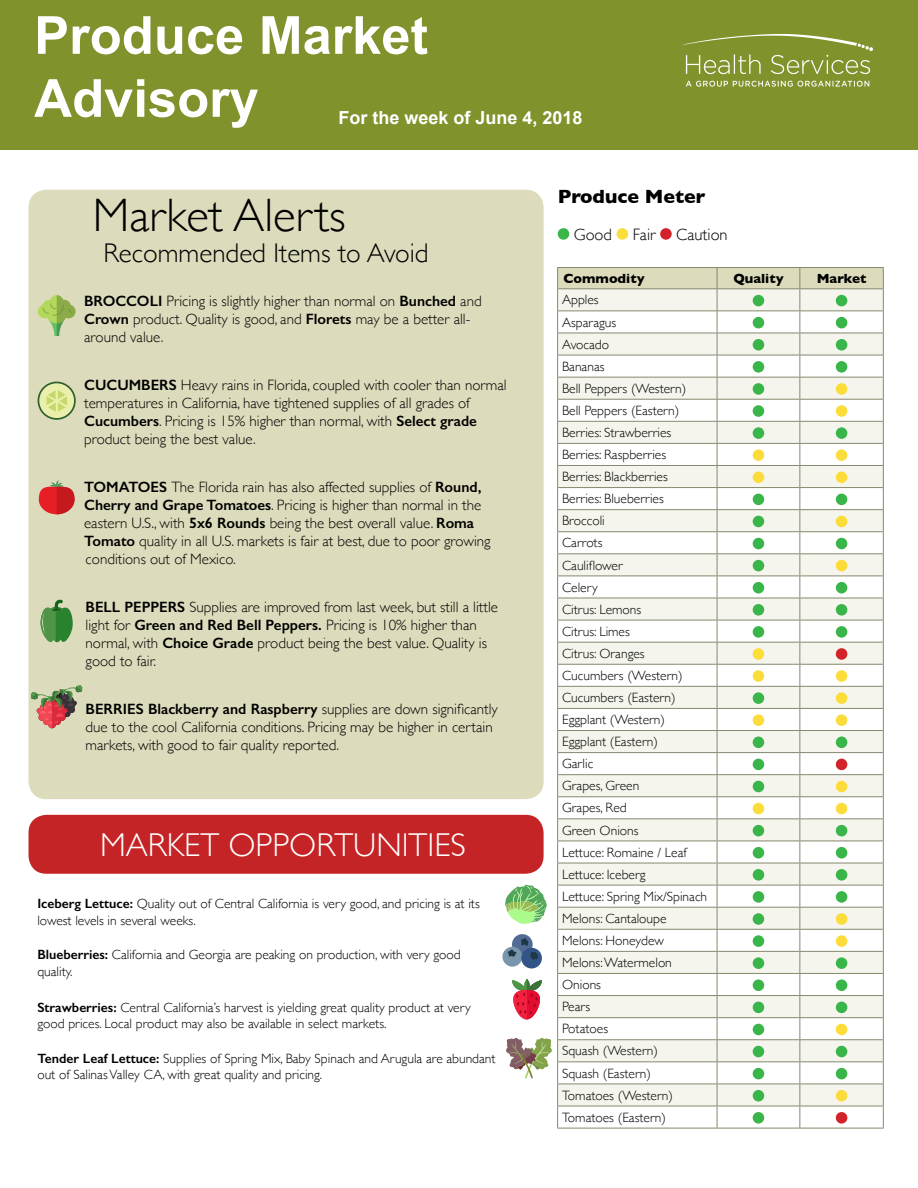
<style>
.page{position:relative;width:918px;height:1188px;background:#fff}
.page>*{position:absolute;margin:0;border:0;box-sizing:border-box;transform-origin:0 0}
.t1{font:700 52.5px/63px "Arial";color:#fff}
.t2{font:300 46.8px "Gill Sans";color:#000}
.t3{font:300 33px "Gill Sans";color:#fff}
.t4{font:300 27px "Gill Sans";color:#000}
.t5{font:700 19.5px "Gill Sans";color:#000}
.t6{font:700 18px "Arial";color:#fff}
.t7{font:300 16.5px "Gill Sans";color:#000}
.t8{font:300 15px/18px "Gill Sans";color:#000}
.t9{font:300 13.5px/22px "Gill Sans";color:#000}
.t10{font:700 13.5px "Gill Sans";color:#000}
.s1{font-weight:600}
</style>
<div class="page">
<div style="left:0;top:0;width:918px;height:150px;background:#80922c"></div>
<div style="left:28px;top:190px;width:516px;height:609px;background:#dcdbbb;border-radius:18px"></div>
<div style="left:28px;top:815px;width:516px;height:59px;background:#c52426;border-radius:18px"></div>
<div style="left:558px;top:228px;width:11px;height:12px;background:#39b54a;border-radius:50%"></div>
<div style="left:617px;top:228px;width:11px;height:12px;background:#fddd38;border-radius:50%"></div>
<div style="left:660px;top:228px;width:12px;height:12px;background:#d2232a;border-radius:50%"></div>
<hr style="left:557px;top:1128px;width:160px;height:1px;background:#85896f">
<hr style="left:717px;top:1128px;width:83px;height:1px;background:#85896f">
<hr style="left:800px;top:1128px;width:84px;height:1px;background:#85896f">
<hr style="left:557px;top:267px;width:160px;height:1px;background:#85896f">
<hr style="left:717px;top:267px;width:83px;height:1px;background:#85896f">
<hr style="left:800px;top:267px;width:84px;height:1px;background:#85896f">
<svg style="left:41px;top:600px;width:32px;height:42px"></svg>
<svg style="left:38px;top:295px;width:38px;height:41px"></svg>
<svg style="left:38px;top:382px;width:38px;height:38px"></svg>
<div style="left:39px;top:383px;width:35px;height:35px;background:#ebefac;border-radius:50%"></div>
<svg style="left:46px;top:390px;width:21px;height:22px"></svg>
<svg style="left:39px;top:480px;width:36px;height:34px"></svg>
<svg style="left:502px;top:947px;width:20px;height:20px"></svg>
<svg style="left:505px;top:268px;width:379px;height:860px"></svg>
<svg style="left:31px;top:685px;width:51px;height:43px"></svg>
<img style="left:682px;top:34px;width:191px;height:53px">
<h1 class="t1" style="left:34px;top:5px;width:395px">Produce Market<br>Advisory</h1>
<h3 class="t6" style="left:338px;top:106px;width:246px">For the week of June 4, 2018</h3>
<h2 class="t2" style="left:93px;top:179px;width:255px">Market Alerts</h2>
<h3 class="t4" style="left:104px;top:232px;width:327px">Recommended Items to Avoid</h3>
<p class="t8" style="left:84px;top:291px;width:399px"><span class="s1">BROCCOLI</span> Pricing is slightly higher than normal on <span class="s1">Bunched</span> and<br><span class="s1">Crown</span> product. Quality is good, and <span class="s1">Florets</span> may be a better all&shy;around value.</p>
<p class="t8" style="left:84px;top:375px;width:424px"><span class="s1">CUCUMBERS</span> Heavy rains in Florida, coupled with cooler than normal temperatures in California, have tightened supplies of all grades of <span class="s1">Cucumbers</span>. Pricing is 15% higher than normal, with <span class="s1">Select grade </span>product being the best value.</p>
<p class="t8" style="left:84px;top:477px;width:408px"><span class="s1">TOMATOES</span> The Florida rain has also affected supplies of <span class="s1">Round, Cherry and Grape Tomatoes</span>. Pricing is higher than normal in the eastern U.S., with <span class="s1">5x6 Rounds</span> being the best overall value. <span class="s1">Roma Tomato</span> quality in all U.S. markets is fair at best, due to poor growing conditions out of Mexico.</p>
<p class="t8" style="left:86px;top:597px;width:414px"><span class="s1">BELL PEPPERS</span> Supplies are improved from last week, but still a little light for <span class="s1">Green and Red Bell Peppers.</span> Pricing is 10% higher than normal, with <span class="s1">Choice Grade</span> product being the best value. Quality is good to fair.</p>
<p class="t8" style="left:86px;top:699px;width:414px"><span class="s1">BERRIES Blackberry and Raspberry</span> supplies are down significantly due to the cool California conditions. Pricing may be higher in certain markets, with good to fair quality reported.</p>
<h3 class="t3" style="left:100px;top:819px;width:368px">MARKET OPPORTUNITIES</h3>
<p class="t9" style="left:37px;top:895px;width:444px;line-height:16.5px"><span class="s1">Iceberg Lettuce:</span> Quality out of Central California is very good, and pricing is at its lowest levels in several weeks.</p>
<p class="t9" style="left:37px;top:946px;width:425px;line-height:16.5px"><span class="s1">Blueberries:</span> California and Georgia are peaking on production, with very good quality.</p>
<p class="t9" style="left:37px;top:999px;width:435px;line-height:16.5px"><span class="s1">Strawberries:</span> Central California’s harvest is yielding great quality product at very good prices. Local product may also be available in select markets.</p>
<p class="t9" style="left:37px;top:1050px;width:460px;line-height:16.5px"><span class="s1">Tender Leaf Lettuce:</span> Supplies of Spring Mix, Baby Spinach and Arugula are abundant out of Salinas Valley CA, with great quality and pricing.</p>
<h3 class="t5" style="left:558px;top:181px;width:149px">Produce Meter</h3>
<p class="t7" style="left:574px;top:221px;width:40px">Good</p>
<p class="t7" style="left:633px;top:221px;width:24px">Fair</p>
<p class="t7" style="left:676px;top:221px;width:53px">Caution</p>
<p class="t10" style="left:564px;top:268px;width:82px">Commodity</p>
<p class="t10" style="left:733px;top:268px;width:52px">Quality</p>
<p class="t10" style="left:817px;top:268px;width:51px">Market</p>
<p class="t9" style="left:562px;top:288px;width:147px">Apples<br>Asparagus<br>Avocado<br>Bananas<br>Bell Peppers (Western)<br>Bell Peppers (Eastern)<br>Berries: Strawberries<br>Berries: Raspberries<br>Berries: Blackberries<br>Berries: Blueberries<br>Broccoli<br>Carrots<br>Cauliflower<br>Celery<br>Citrus: Lemons<br>Citrus: Limes<br>Citrus: Oranges<br>Cucumbers (Western)<br>Cucumbers (Eastern)<br>Eggplant (Western)<br>Eggplant (Eastern)<br>Garlic<br>Grapes, Green<br>Grapes, Red<br>Green Onions<br>Lettuce: Romaine / Leaf<br>Lettuce: Iceberg<br>Lettuce: Spring Mix/Spinach<br>Melons: Cantaloupe<br>Melons: Honeydew<br>Melons: Watermelon<br>Onions<br>Pears<br>Potatoes<br>Squash (Western)<br>Squash (Eastern)<br>Tomatoes (Western)<br>Tomatoes (Eastern)</p>
</div>
